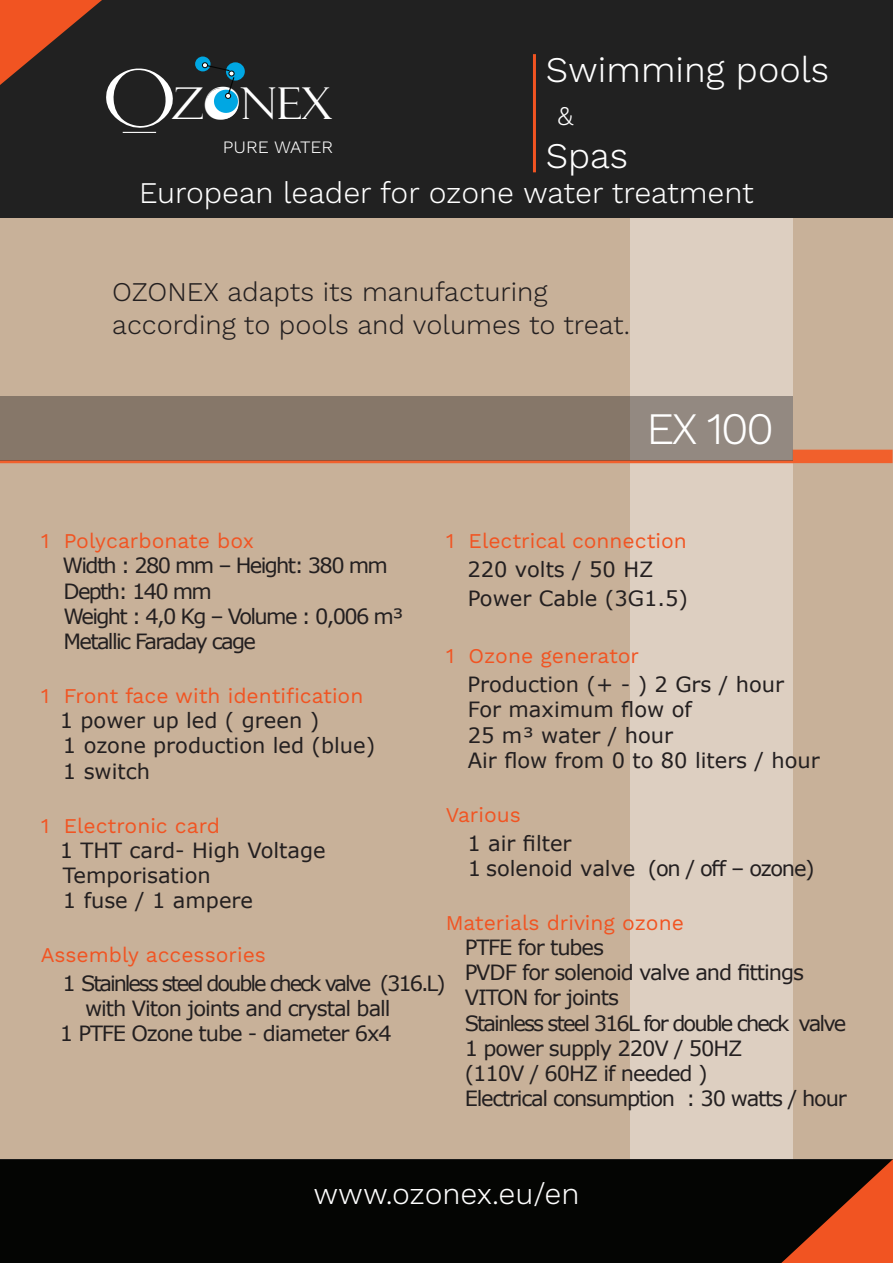
<style>
.page{position:relative;width:893px;height:1263px;background:#fff}
.page>*{position:absolute;margin:0;border:0;box-sizing:border-box;transform-origin:0 0}
.t1{font:300 45px "Work Sans";color:#fff}
.t2{font:43.95px "Felix Titling";color:#fff}
.t3{font:300 36px "Work Sans";color:#fff}
.t4{font:300 30px "Work Sans";color:#fff}
.t5{font:300 27px/32.4px "Work Sans";color:#231f20}
.t6{font:300 27px "Work Sans";color:#fff}
.t7{font:21px/25.2px "Verdana";color:#231f20}
.t8{font:21px/25.2px "Verdana";letter-spacing:-.05em;color:#231f20}
.t9{font:21px "Work Sans";color:#f15422}
.t10{font:21px/25.2px "Verdana";letter-spacing:-.08em;color:#231f20}
.t11{font:21px "Verdana";letter-spacing:-.1em;color:#231f20}
.t12{font:300 17.4px "Work Sans";color:#fff}
</style>
<div class="page">
<img style="left:0;top:0;width:893px;height:1263px">
<div style="left:206px;top:88px;width:32px;height:31px;background:#fff;border-radius:50%"></div>
<div style="left:226px;top:62px;width:19px;height:19px;background:#00a7e3;border-radius:50%"></div>
<div style="left:195px;top:57px;width:16px;height:14px;background:#00a7e3;border-radius:50%"></div>
<svg style="left:202px;top:63px;width:36px;height:50px"></svg>
<hr style="left:533px;top:54px;width:3px;height:118px;background:#f15422">
<svg style="left:781px;top:1159px;width:112px;height:104px;background:#792c12"></svg>
<div style="left:0;top:218px;width:893px;height:941px;background:#c8b199"></div>
<div style="left:630px;top:218px;width:163px;height:941px;background:#ddcfc1"></div>
<hr style="left:0;top:460px;width:793px;height:3px;background:#f1602c">
<div style="left:793px;top:450px;width:100px;height:13px;background:#f1602c"></div>
<div style="left:0;top:396px;width:793px;height:64px;background:linear-gradient(to right,#827262,#8f847a)"></div>
<svg style="left:0;top:0;width:184px;height:141px;background:#442921"></svg>
<h2 class="t2" style="left:171px;top:78px;width:162px">ZONEX</h2>
<p class="t12" style="left:223px;top:136px;width:112px">PURE WATER</p>
<h3 class="t3" style="left:546px;top:48px;width:285px">Swimming pools</h3>
<p class="t6" style="left:557px;top:100px;width:18px">&amp;</p>
<h3 class="t3" style="left:546px;top:134px;width:84px">Spas</h3>
<h3 class="t4" style="left:139px;top:176px;width:616px">European leader for ozone water treatment</h3>
<p class="t5" style="left:112px;top:277px;width:519px">OZONEX adapts its manufacturing according to pools and volumes to treat.</p>
<h1 class="t1" style="left:646px;top:402px;width:129px">EX 100</h1>
<p class="t9" style="left:446px;top:529px;width:243px">1 Electrical connection</p>
<p class="t7" style="left:467px;top:555px;width:222px;line-height:28.8px">220 volts / 50 HZ<br>Power Cable (3G1.5)</p>
<p class="t9" style="left:446px;top:644px;width:195px">1 Ozone generator</p>
<p class="t7" style="left:467px;top:672px;width:354px">Production (+ - ) 2 Grs / hour<br>For maximum flow of<br>25 m³ water / hour<br>Air flow from 0 to 80 liters / hour</p>
<p class="t9" style="left:446px;top:802px;width:77px">Various</p>
<p class="t7" style="left:467px;top:830px;width:349px">1 air filter<br>1 solenoid valve (on / off – ozone)</p>
<p class="t9" style="left:446px;top:910px;width:240px">Materials driving ozone</p>
<p class="t8" style="left:465px;top:934px;width:384px">PTFE for tubes<br>PVDF for solenoid valve and fittings<br>VITON for joints<br>Stainless steel 316L for double check valve<br>1 power supply 220V / 50HZ<br>(110V / 60HZ if needed )<br>Electrical consumption : 30 watts / hour</p>
<p class="t9" style="left:41px;top:529px;width:215px">1 Polycarbonate box</p>
<p class="t10" style="left:62px;top:553px;width:343px">Width : 280 mm – Height: 380 mm<br>Depth: 140 mm<br>Weight : 4,0 Kg – Volume : 0,006 m³<br>Metallic Faraday cage</p>
<p class="t9" style="left:41px;top:683px;width:324px">1 Front face with identification</p>
<p class="t7" style="left:60px;top:708px;width:317px">1 power up led ( green )<br>1 ozone production led (blue)<br>1 switch</p>
<p class="t9" style="left:41px;top:813px;width:181px">1 Electronic card</p>
<p class="t7" style="left:60px;top:837px;width:267px">1 THT card- High Voltage<br>Temporisation<br>1 fuse / 1 ampere</p>
<p class="t9" style="left:41px;top:943px;width:227px">Assembly accessories</p>
<p class="t11" style="left:62px;top:969px;width:385px">1 Stainless steel double check valve (316.L)</p>
<p class="t8" style="left:85px;top:996px;width:307px">with Viton joints and crystal ball</p>
<p class="t8" style="left:60px;top:1021px;width:334px">1 PTFE Ozone tube - diameter 6x4</p>
<h3 class="t4" style="left:313px;top:1176px;width:268px">www.ozonex.eu/en</h3>
</div>
